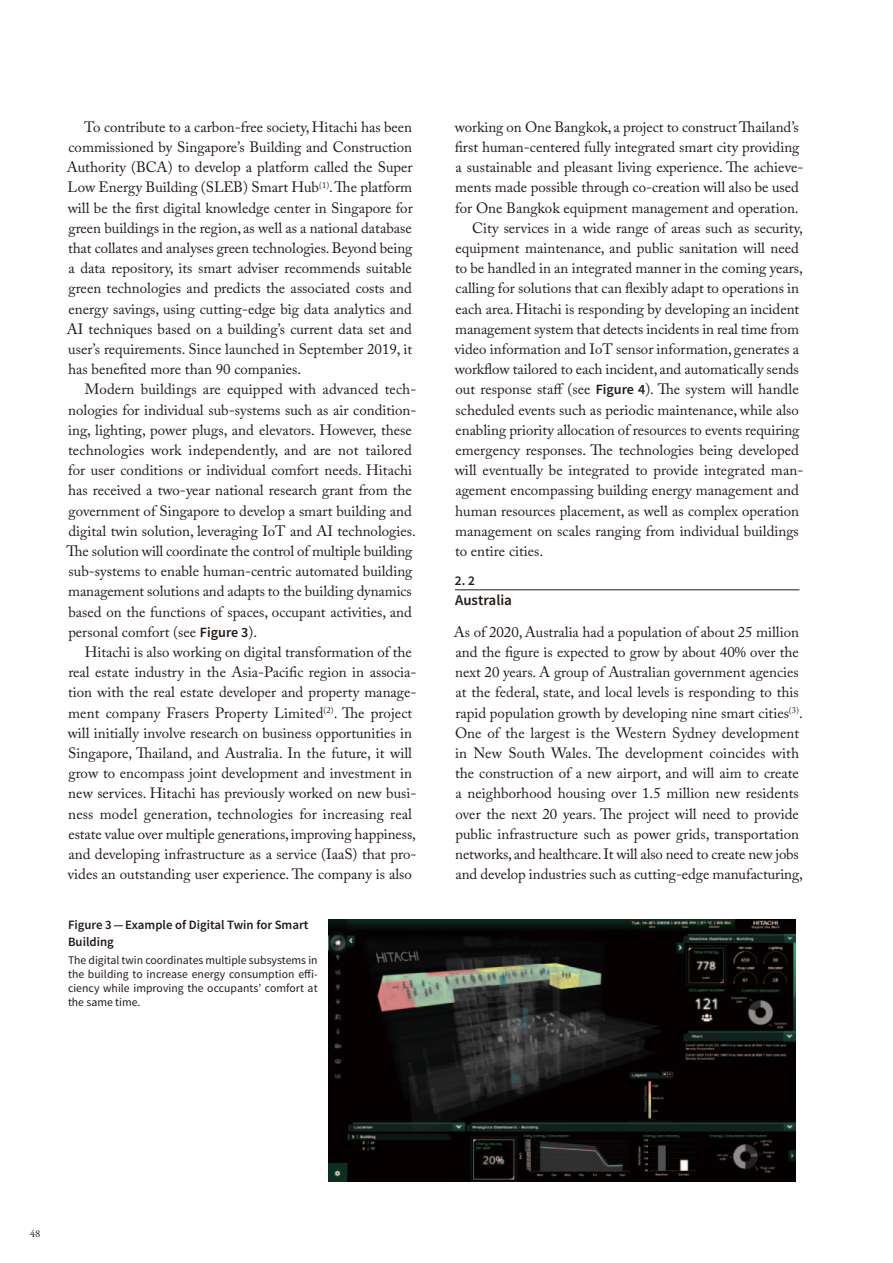
<style>
.page{position:relative;width:893px;height:1263px;background:#fff}
.page>*{position:absolute;margin:0;border:0;box-sizing:border-box;transform-origin:0 0}
.t1{font:14.85px/20.2px "Adobe Caslon Pro";color:#231916}
.t2{font:600 14.85px "Source Sans Pro";color:#231916}
.t3{font:600 13.35px "Source Sans Pro";color:#231916}
.t4{font:600 12.75px/17px "Source Sans Pro";color:#231916}
.t5{font:11.7px/13.8px "Source Sans Pro";letter-spacing:.005em;color:#231916;text-align:justify}
.t6{font:10.65px "Adobe Garamond Pro";color:#231916}
.s1{font-family:"Source Sans Pro";font-weight:600;font-size:14.1px}
.s2{color:#fff}
</style>
<div class="page">
<hr style="left:455px;top:590px;width:344px;height:1px;background:#231916">
<img style="left:329px;top:919px;width:466px;height:263px">
<p class="t1" style="left:67px;top:118px;width:347px;text-align:justify;text-indent:17px">To contribute to a carbon-free society, Hitachi has been commissioned by Singapore’s Building and Construction Authority (BCA) to develop a platform called the Super Low Energy Building (SLEB) Smart Hub<sup>(1)</sup>. The platform will be the first digital knowledge center in Singapore for green buildings in the region, as well as a national database that collates and analyses green technologies. Beyond being a data repository, its smart adviser recommends suitable green technologies and predicts the associated costs and energy savings, using cutting-edge big data analytics and AI techniques based on a building’s current data set and user’s requirements. Since launched in September 2019, it has benefited more than 90 companies.</p>
<p class="t1" style="left:67px;top:381px;width:351px;text-indent:18px">Modern buildings are equipped with advanced tech&shy;nologies for individual sub-systems such as air condition&shy;ing, lighting, power plugs, and elevators. However, these technologies work independently, and are not tailored for user conditions or individual comfort needs. Hitachi has received a two-year national research grant from the government of Singapore to develop a smart building and digital twin solution, leveraging IoT and AI technologies.<br>The solution will coordinate the control of multiple building sub-systems to enable human-centric automated building management solutions and adapts to the building dynamics based on the functions of spaces, occupant activities, and personal comfort (see <span class="s1">Figure 3</span>).</p>
<p class="t1" style="left:68px;top:644px;width:350px;text-indent:17px">Hitachi is also working on digital transformation of the real estate industry in the Asia-Pacific region in associa&shy;tion with the real estate developer and property manage&shy;ment company Frasers Property Limited<sup>(2)</sup>. The project will initially involve research on business opportunities in Singapore, Thailand, and Australia. In the future, it will grow to encompass joint development and investment in new services. Hitachi has previously worked on new busi&shy;ness model generation, technologies for increasing real estate value over multiple generations, improving happiness, and developing infrastructure as a service (IaaS) that pro&shy;vides an outstanding user experience. The company is also</p>
<p class="t4" style="left:68px;top:918px;width:242px">Figure 3 — Example of Digital Twin for Smart<br>Building</p>
<p class="t5" style="left:68px;top:955px;width:251px">The digital twin coordinates multiple subsystems in the building to increase energy consumption effi&shy;ciency while improving the occupants’ comfort at the same time.</p>
<p class="t1" style="left:455px;top:118px;width:346px">working on One Bangkok, a project to construct Thailand’s</p>
<p class="t1" style="left:455px;top:139px;width:346px">first human-centered fully integrated smart city providing</p>
<p class="t1" style="left:455px;top:159px;width:349px">a sustainable and pleasant living experience. The achieve-</p>
<p class="t1" style="left:455px;top:179px;width:345px">ments made possible through co-creation will also be used</p>
<p class="t1" style="left:455px;top:199px;width:345px">for One Bangkok equipment management and operation.</p>
<p class="t1" style="left:472px;top:219px;width:332px">City services in a wide range of areas such as security,</p>
<p class="t1" style="left:455px;top:240px;width:345px">equipment maintenance, and public sanitation will need</p>
<p class="t1" style="left:455px;top:260px;width:349px">to be handled in an integrated manner in the coming years,</p>
<p class="t1" style="left:455px;top:280px;width:345px">calling for solutions that can flexibly adapt to operations in</p>
<p class="t1" style="left:455px;top:300px;width:345px">each area. Hitachi is responding by developing an incident</p>
<p class="t1" style="left:455px;top:320px;width:345px">management system that detects incidents in real time from</p>
<p class="t1" style="left:455px;top:341px;width:346px">video information and IoT sensor information, generates a</p>
<p class="t1" style="left:455px;top:361px;width:346px">workflow tailored to each incident, and automatically sends</p>
<p class="t1" style="left:455px;top:381px;width:345px">out response staff (see <span class="s1">Figure 4</span>). The system will handle</p>
<p class="t1" style="left:456px;top:401px;width:345px">scheduled events such as periodic maintenance, while also</p>
<p class="t1" style="left:455px;top:421px;width:345px">enabling priority allocation of resources to events requiring</p>
<p class="t1" style="left:455px;top:442px;width:345px">emergency responses. The technologies being developed</p>
<p class="t1" style="left:455px;top:462px;width:350px">will eventually be integrated to provide integrated man-</p>
<p class="t1" style="left:455px;top:482px;width:345px">agement encompassing building energy management and</p>
<p class="t1" style="left:455px;top:502px;width:345px">human resources placement, as well as complex operation</p>
<p class="t1" style="left:455px;top:522px;width:345px">management on scales ranging from individual buildings</p>
<p class="t1" style="left:455px;top:543px;width:90px">to entire cities.</p>
<p class="t3" style="left:455px;top:575px;width:22px">2. 2</p>
<p class="t2" style="left:455px;top:594px;width:58px">Australia</p>
<p class="t1" style="left:454px;top:623px;width:350px">As of 2020, Australia had a population of about 25 million and the figure is expected to grow by about 40% over the next 20 years. A group of Australian government agencies at the federal, state, and local levels is responding to this rapid population growth by developing nine smart cities<sup>(3)</sup>.<br>One of the largest is the Western Sydney development in New South Wales. The development coincides with the construction of a new airport, and will aim to create a neighborhood housing over 1.5 million new residents over the next 20 years. The project will need to provide public infrastructure such as power grids, transportation networks, and healthcare. It will also need to create new jobs and develop industries such as cutting-edge manufacturing,</p>
<p class="t6" style="left:30px;top:1228px;width:15px">48<span class="s2">.</span></p>
</div>
